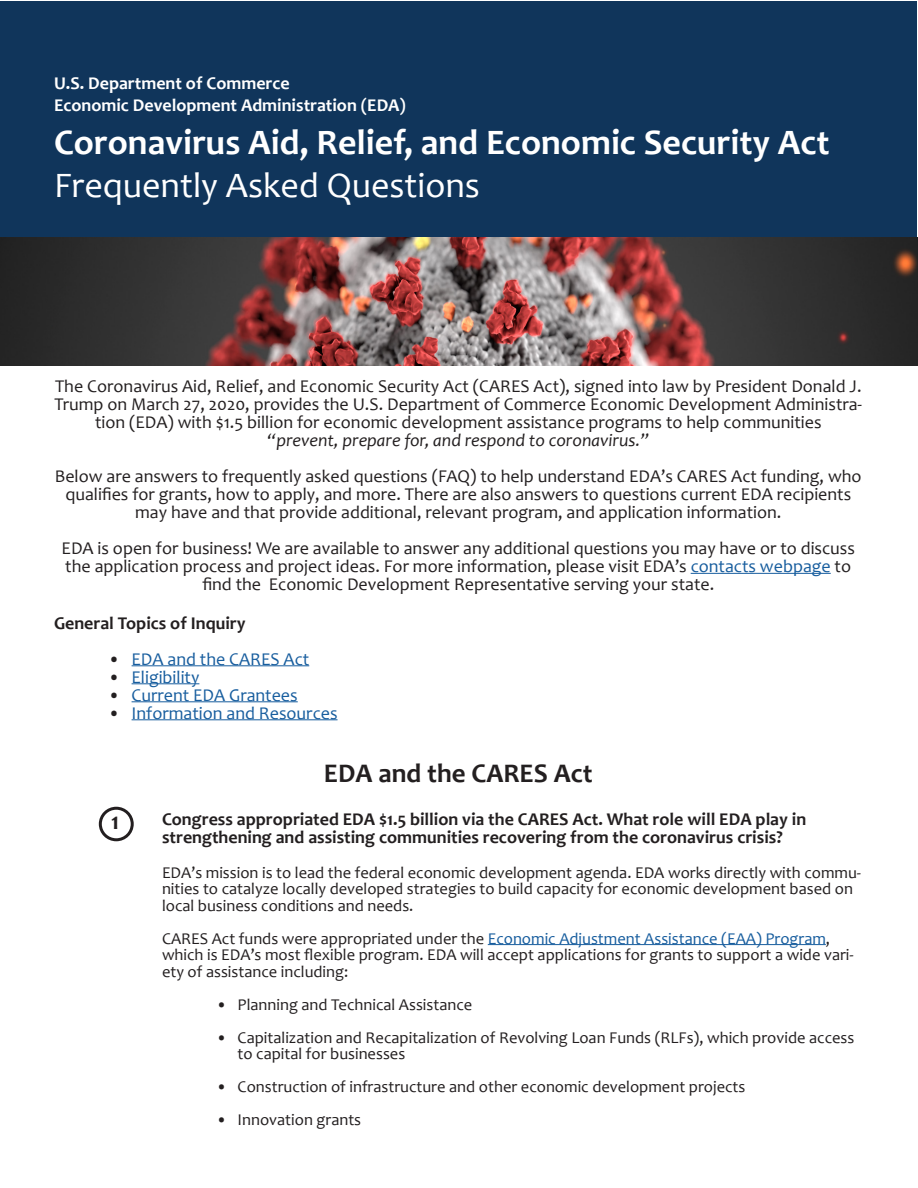
<style>
.page{position:relative;width:918px;height:1188px;background:#fff}
.page>*{position:absolute;margin:0;border:0;box-sizing:border-box;transform-origin:0 0}
.t1{font:700 36px "Candara";color:#fff}
.t2{font:36px "Candara";color:#fff}
.Headers_destination{font:700 27px "Candara";color:#231f20}
.t3{font:700 24px "Candara";color:#231f20}
.t4{font:18px/18px "Candara";color:#231f20;text-align:center}
.t5{font:700 18px/18px "Candara";color:#231f20}
.EDD_destination{font:18px "Candara";color:#175d9e}
.t6{font:700 18px "Candara";color:#fff}
.t7{font:italic 18px "Candara";color:#231f20}
.t8{font:16.5px/16.5px "Candara";color:#231f20}
.s1{color:#175d9e}
.s2{color:#231f20}
</style>
<div class="page">
<div style="left:1px;top:1px;width:916px;height:237px;background:#10355b"></div>
<hr style="left:488px;top:944px;width:338px;height:1px;background:#175d9e">
<div style="left:99px;top:807px;width:35px;height:34px;border:3px solid #231f20;border-radius:50%"></div>
<img style="left:1px;top:238px;width:917px;height:127px">
<hr style="left:691px;top:573px;width:140px;height:1px;background:#175d9e">
<hr style="left:132px;top:666px;width:177px;height:1px;background:#175d9e">
<hr style="left:132px;top:684px;width:67px;height:1px;background:#175d9e">
<hr style="left:132px;top:702px;width:166px;height:1px;background:#175d9e">
<hr style="left:132px;top:720px;width:206px;height:1px;background:#175d9e">
<p class="t6" style="left:54px;top:72px;width:237px">U.S. Department of Commerce</p>
<p class="t6" style="left:54px;top:94px;width:354px">Economic Development Administration (EDA)</p>
<p class="t1" style="left:54px;top:120px;width:777px">Coronavirus Aid, Relief, and Economic Security Act</p>
<p class="t2" style="left:54px;top:163px;width:428px">Frequently Asked Questions</p>
<p class="t4" style="left:54px;top:377px;width:809px">The Coronavirus Aid, Relief, and Economic Security Act (CARES Act), signed into law by President Donald J.<br>Trump on March 27, 2020, provides the U.S. Department of Commerce Economic Development Administra&shy;tion (EDA) with $1.5 billion for economic development assistance programs to help communities</p>
<p class="t7" style="left:267px;top:429px;width:384px">“prevent, prepare for, and respond to coronavirus.”</p>
<p class="t4" style="left:55px;top:467px;width:808px">Below are answers to frequently asked questions (FAQ) to help understand EDA’s CARES Act funding, who qualifies for grants, how to apply, and more. There are also answers to questions current EDA recipients may have and that provide additional, relevant program, and application information.</p>
<p class="t4" style="left:62px;top:539px;width:795px">EDA is open for business! We are available to answer any additional questions you may have or to discuss the application process and project ideas. For more information, please visit EDA’s <span class="s1">contacts webpage</span> to find the Economic Development Representative serving your state.</p>
<p class="t5" style="left:54px;top:614px;width:193px">General Topics of Inquiry</p>
<p class="EDD_destination" style="left:108px;top:648px;width:203px"><span class="s2">•</span> EDA and the CARES Act</p>
<p class="EDD_destination" style="left:108px;top:666px;width:93px"><span class="s2">•</span> Eligibility</p>
<p class="EDD_destination" style="left:108px;top:684px;width:191px"><span class="s2">•</span> Current EDA Grantees</p>
<p class="EDD_destination" style="left:108px;top:702px;width:231px"><span class="s2">•</span> Information and Resources</p>
<p class="t3" style="left:111px;top:806px;width:10px">1</p>
<p class="Headers_destination" style="left:324px;top:757px;width:270px">EDA and the CARES Act</p>
<p class="t5" style="left:162px;top:810px;width:646px">Congress appropriated EDA $1.5 billion via the CARES Act. What role will EDA play in strengthening and assisting communities recovering from the coronavirus crisis?</p>
<p class="t8" style="left:162px;top:864px;width:700px">EDA’s mission is to lead the federal economic development agenda. EDA works directly with commu&shy;nities to catalyze locally developed strategies to build capacity for economic development based on local business conditions and needs.</p>
<p class="t8" style="left:162px;top:930px;width:693px">CARES Act funds were appropriated under the <span class="s1">Economic Adjustment Assistance (EAA) Program</span>, which is EDA’s most flexible program. EDA will accept applications for grants to support a wide vari&shy;ety of assistance including:</p>
<p class="t8" style="left:216px;top:996px;width:258px">• Planning and Technical Assistance</p>
<p class="t8" style="left:216px;top:1029px;width:640px">• Capitalization and Recapitalization of Revolving Loan Funds (RLFs), which provide access</p>
<p class="t8" style="left:237px;top:1045px;width:169px">to capital for businesses</p>
<p class="t8" style="left:216px;top:1078px;width:531px">• Construction of infrastructure and other economic development projects</p>
<p class="t8" style="left:216px;top:1111px;width:147px">• Innovation grants</p>
</div>
